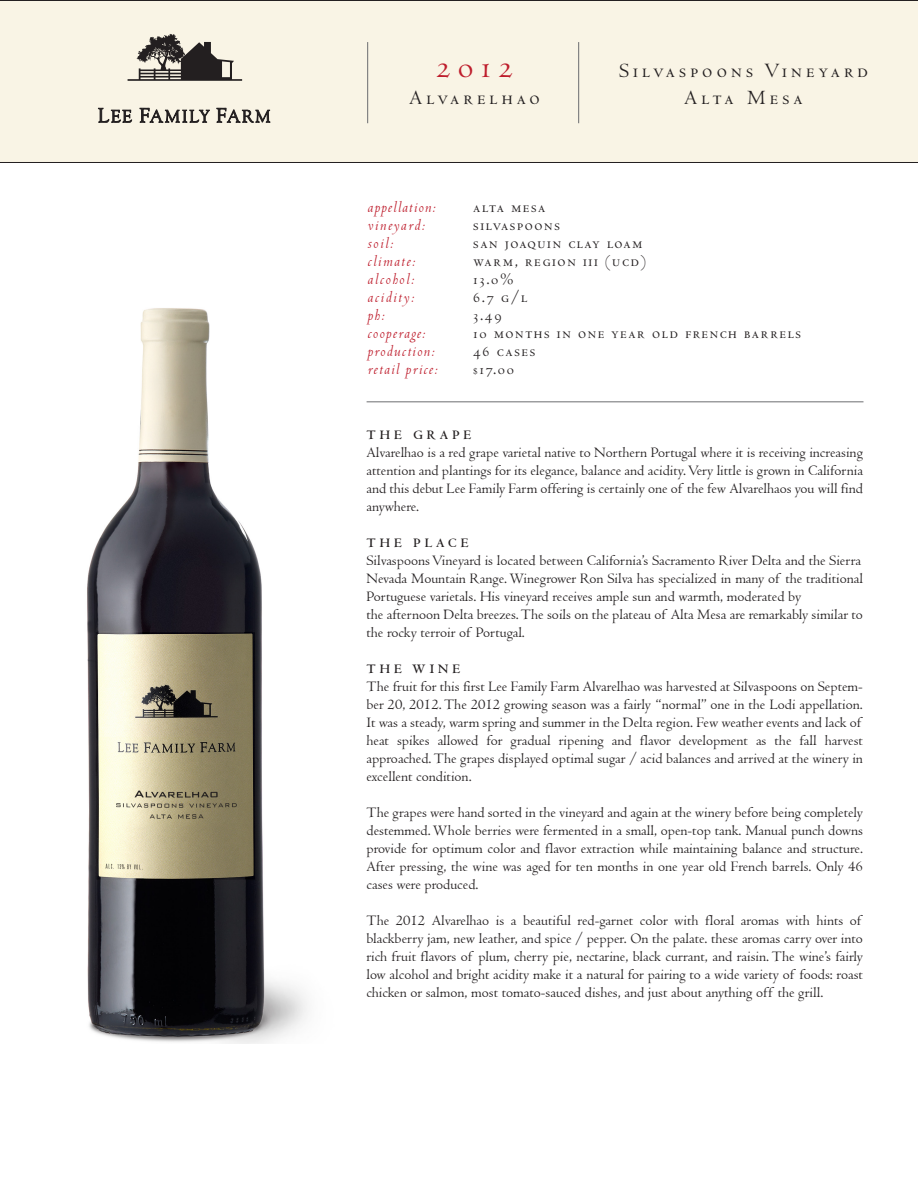
<style>
.page{position:relative;width:918px;height:1188px;background:#fff}
.page>*{position:absolute;margin:0;border:0;box-sizing:border-box;transform-origin:0 0}
.t1{font:36px "Centaur MT SC";color:#be1d2c}
.t2{font:21px/27px "Centaur MT SC";letter-spacing:.2em;color:#231f20;text-align:center}
.t3{font:16.5px "Centaur MT SC";letter-spacing:.1em;color:#231f20}
.t4{font:italic 16.5px "Centaur";letter-spacing:.08em;color:#be1d2c}
.t5{font:italic 16.5px "Centaur";letter-spacing:.1em;color:#be1d2c}
.t6{font:15px/18px "Centaur";color:#231f20;text-align:justify}
.t7{font:700 13.5px "Centaur";letter-spacing:.3em;color:#231f20}
</style>
<div class="page">
<div style="left:0;top:0;width:918px;height:163px;background:#f9f4e5"></div>
<img style="left:87px;top:308px;width:221px;height:735px">
<svg style="left:98px;top:34px;width:172px;height:89px"></svg>
<hr style="left:0;top:162px;width:918px;height:1px;background:#231f20">
<hr style="left:367px;top:42px;width:1px;height:81px;background:#6c6d70">
<hr style="left:578px;top:42px;width:1px;height:81px;background:#6c6d70">
<hr style="left:367px;top:401px;width:496px;height:1px;background:#6c6d70">
<hr style="left:0;top:0;width:918px;height:1px;background:#231f20">
<h1 class="t1" style="left:436px;top:46px;width:79px">2012</h1>
<h2 class="t2" style="left:409px;top:84px;width:132px">Alvarelhao</h2>
<h2 class="t2" style="left:619px;top:57px;width:250px">Silvaspoons Vineyard<br>Alta Mesa</h2>
<p class="t4" style="left:368px;top:197px;width:70px">appellation:</p>
<p class="t3" style="left:473px;top:198px;width:74px">alta mesa</p>
<p class="t5" style="left:368px;top:215px;width:59px">vineyard:</p>
<p class="t3" style="left:473px;top:216px;width:88px">silvaspoons</p>
<p class="t4" style="left:368px;top:233px;width:27px">soil:</p>
<p class="t3" style="left:473px;top:234px;width:170px">san joaquin clay loam</p>
<p class="t5" style="left:368px;top:251px;width:49px">climate:</p>
<p class="t3" style="left:473px;top:252px;width:174px">warm, region iii (ucd)</p>
<p class="t5" style="left:368px;top:269px;width:48px">alcohol:</p>
<p class="t3" style="left:473px;top:270px;width:42px">13.0%</p>
<p class="t5" style="left:368px;top:287px;width:48px">acidity:</p>
<p class="t3" style="left:473px;top:288px;width:56px">6.7 g/l</p>
<p class="t4" style="left:368px;top:305px;width:19px">ph:</p>
<p class="t3" style="left:473px;top:306px;width:30px">3.49</p>
<p class="t4" style="left:368px;top:323px;width:59px">cooperage:</p>
<p class="t3" style="left:473px;top:324px;width:329px">10 months in one year old french barrels</p>
<p class="t4" style="left:368px;top:341px;width:69px">production:</p>
<p class="t3" style="left:473px;top:342px;width:64px">46 cases</p>
<p class="t4" style="left:368px;top:359px;width:71px">retail price:</p>
<p class="t3" style="left:473px;top:360px;width:42px">$17.00</p>
<p class="t7" style="left:367px;top:426px;width:106px">THE GRAPE</p>
<p class="t6" style="left:367px;top:443px;width:498px">Alvarelhao is a red grape varietal native to Northern Portugal where it is receiving increasing attention and plantings for its elegance, balance and acidity. Very little is grown in California and this debut Lee Family Farm offering is certainly one of the few Alvarelhaos you will find anywhere.</p>
<p class="t7" style="left:367px;top:534px;width:103px">THE PLACE</p>
<p class="t6" style="left:367px;top:551px;width:498px;text-align:left">Silvaspoons Vineyard is located between California’s Sacramento River Delta and the Sierra Nevada Mountain Range. Winegrower Ron Silva has specialized in many of the traditional Portuguese varietals. His vineyard receives ample sun and warmth, moderated by<br>the afternoon Delta breezes. The soils on the plateau of Alta Mesa are remarkably similar to the rocky terroir of Portugal.</p>
<p class="t7" style="left:367px;top:660px;width:95px">THE WINE</p>
<p class="t6" style="left:367px;top:677px;width:498px">The fruit for this first Lee Family Farm Alvarelhao was harvested at Silvaspoons on Septem&shy;ber 20, 2012. The 2012 growing season was a fairly “normal” one in the Lodi appellation.<br>It was a steady, warm spring and summer in the Delta region. Few weather events and lack of heat spikes allowed for gradual ripening and flavor development as the fall harvest approached. The grapes displayed optimal sugar / acid balances and arrived at the winery in excellent condition.</p>
<p class="t6" style="left:367px;top:803px;width:498px">The grapes were hand sorted in the vineyard and again at the winery before being completely destemmed. Whole berries were fermented in a small, open-top tank. Manual punch downs provide for optimum color and flavor extraction while maintaining balance and structure.<br>After pressing, the wine was aged for ten months in one year old French barrels. Only 46 cases were produced.</p>
<p class="t6" style="left:367px;top:911px;width:498px">The 2012 Alvarelhao is a beautiful red-garnet color with floral aromas with hints of blackberry jam, new leather, and spice / pepper. On the palate. these aromas carry over into rich fruit flavors of plum, cherry pie, nectarine, black currant, and raisin. The wine’s fairly low alcohol and bright acidity make it a natural for pairing to a wide variety of foods: roast chicken or salmon, most tomato-sauced dishes, and just about anything off the grill.</p>
</div>
